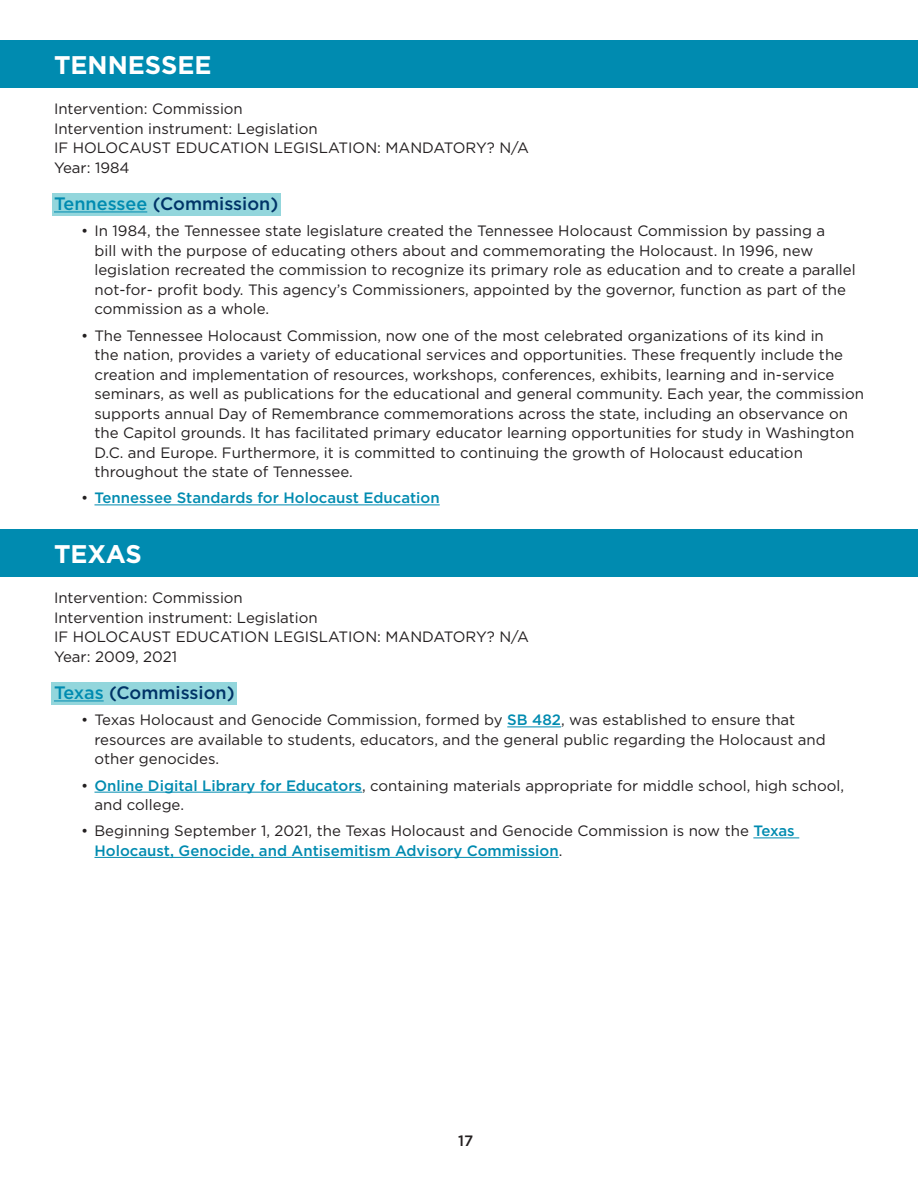
<style>
.page{position:relative;width:918px;height:1188px;background:#fff}
.page>*{position:absolute;margin:0;border:0;box-sizing:border-box;transform-origin:0 0}
.t1{font:700 25.5px "Gotham";color:#fff}
.t2{font:500 18px "Gotham";color:#003367}
.t3{font:15px/19.5px "Gotham";color:#231f20}
.t4{font:500 15px "Gotham";color:#008bb0}
.t5{font:500 15px "Gotham";color:#231f20}
.s1{color:#008bb0}
.s2{font-weight:400;color:#231f20}
.s3{font-weight:500;color:#008bb0}
</style>
<div class="page">
<div style="left:0;top:40px;width:918px;height:48px;background:#008bb0"></div>
<div style="left:52px;top:194px;width:228px;height:22px;background:#93d6dc"></div>
<hr style="left:54px;top:211px;width:93px;height:1px;background:#008bb0">
<hr style="left:94px;top:505px;width:346px;height:1px;background:#008bb0">
<div style="left:0;top:530px;width:918px;height:47px;background:#008bb0"></div>
<div style="left:52px;top:683px;width:185px;height:22px;background:#93d6dc"></div>
<hr style="left:54px;top:700px;width:50px;height:1px;background:#008bb0">
<hr style="left:507px;top:727px;width:54px;height:1px;background:#008bb0">
<hr style="left:94px;top:792px;width:268px;height:1px;background:#008bb0">
<hr style="left:753px;top:838px;width:46px;height:1px;background:#008bb0">
<hr style="left:94px;top:857px;width:465px;height:1px;background:#008bb0">
<h1 class="t1" style="left:54px;top:48px;width:159px">TENNESSEE</h1>
<p class="t3" style="left:54px;top:99px;width:476px">Intervention: Commission<br>Intervention instrument: Legislation<br>IF HOLOCAUST EDUCATION LEGISLATION: MANDATORY? N/A<br>Year: 1984</p>
<p class="t2" style="left:54px;top:192px;width:226px"><span class="s1">Tennessee</span> (Commission)</p>
<p class="t3" style="left:94px;top:221px;width:763px;text-indent:-14px">• In 1984, the Tennessee state legislature created the Tennessee Holocaust Commission by passing a<br>bill with the purpose of educating others about and commemorating the Holocaust. In 1996, new legislation recreated the commission to recognize its primary role as education and to create a parallel not-for- profit body. This agency’s Commissioners, appointed by the governor, function as part of the commission as a whole.</p>
<p class="t3" style="left:94px;top:325px;width:771px;text-indent:-14px">• The Tennessee Holocaust Commission, now one of the most celebrated organizations of its kind in<br>the nation, provides a variety of educational services and opportunities. These frequently include the creation and implementation of resources, workshops, conferences, exhibits, learning and in-service seminars, as well as publications for the educational and general community. Each year, the commission supports annual Day of Remembrance commemorations across the state, including an observance on the Capitol grounds. It has facilitated primary educator learning opportunities for study in Washington D.C. and Europe. Furthermore, it is committed to continuing the growth of Holocaust education throughout the state of Tennessee.</p>
<p class="t4" style="left:81px;top:488px;width:360px"><span class="s2">•</span> Tennessee Standards for Holocaust Education</p>
<h1 class="t1" style="left:54px;top:537px;width:89px">TEXAS</h1>
<p class="t3" style="left:54px;top:588px;width:476px">Intervention: Commission<br>Intervention instrument: Legislation<br>IF HOLOCAUST EDUCATION LEGISLATION: MANDATORY? N/A Year: 2009, 2021</p>
<p class="t2" style="left:54px;top:681px;width:182px"><span class="s1">Texas</span> (Commission)</p>
<p class="t3" style="left:94px;top:710px;width:733px;text-indent:-14px">• Texas Holocaust and Genocide Commission, formed by <span class="s3">SB 482</span>, was established to ensure that resources are available to students, educators, and the general public regarding the Holocaust and other genocides.</p>
<p class="t3" style="left:94px;top:775px;width:751px;text-indent:-14px">• <span class="s3">Online Digital Library for Educators</span>, containing materials appropriate for middle school, high school, and college.</p>
<p class="t3" style="left:94px;top:821px;width:702px;text-indent:-14px">• Beginning September 1, 2021, the Texas Holocaust and Genocide Commission is now the <span class="s3">Texas<br>Holocaust, Genocide, and Antisemitism Advisory Commission</span>.</p>
<p class="t5" style="left:458px;top:1131px;width:17px">17</p>
</div>
